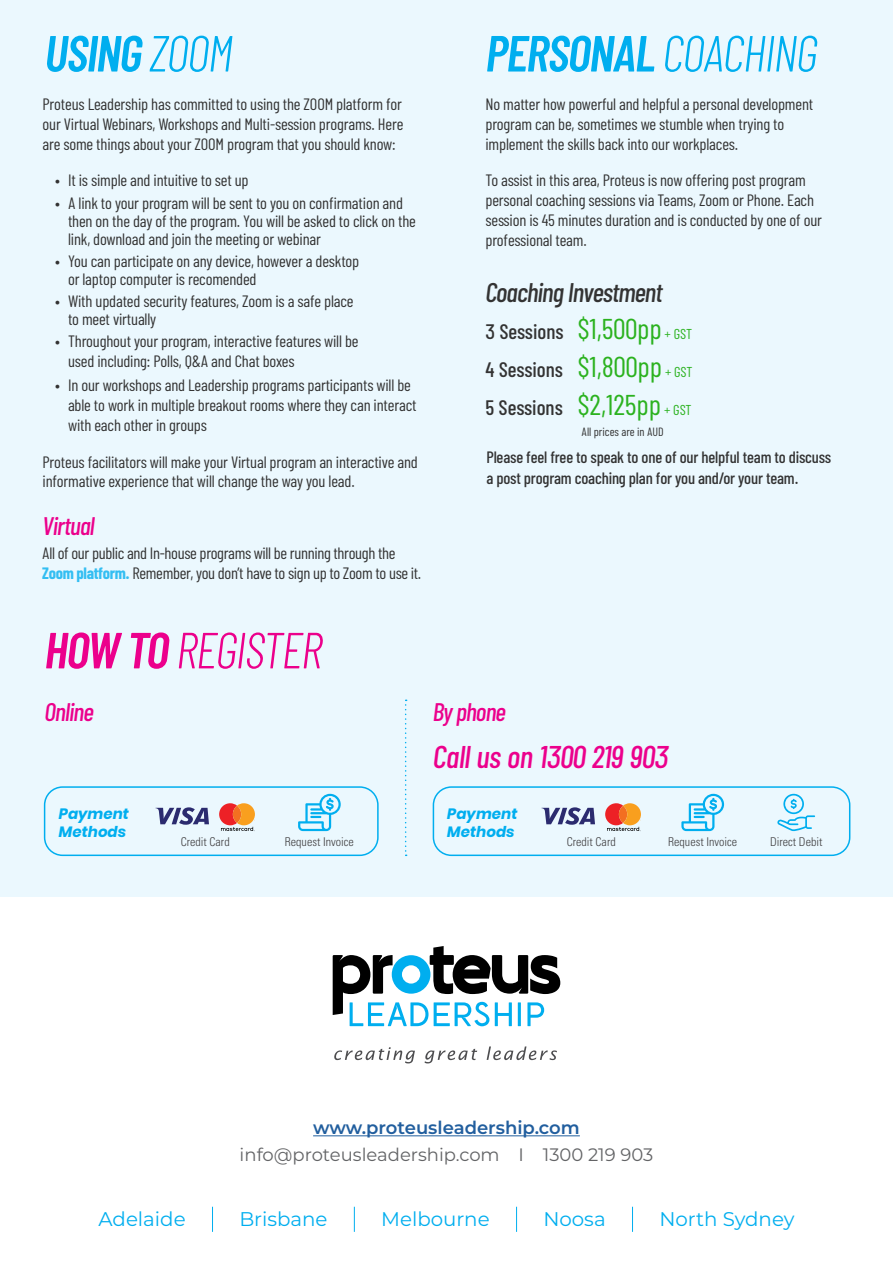
<style>
.page{position:relative;width:893px;height:1263px;background:#fff}
.page>*{position:absolute;margin:0;border:0;box-sizing:border-box;transform-origin:0 0}
.t1{font:italic 600 50.7px "Barlow Condensed";letter-spacing:-.03em;color:#00aeef}
.t2{font:italic 300 50.7px "Barlow Condensed";letter-spacing:-.03em;color:#ec008c}
.t3{font:italic 500 31.5px "Barlow Condensed";letter-spacing:-.01em;color:#ec008c}
.t4{font:28.65px "Barlow Condensed";color:#2bb21f}
.t5{font:italic 500 27px "Barlow Condensed";letter-spacing:-.03em;color:#333}
.Topics{font:italic 500 25.5px "Barlow Condensed";letter-spacing:-.03em;color:#ec008c}
.t6{font:500 21px "Barlow Condensed";color:#333}
.subheading{font:19.8px "Montserrat";color:#00aeef}
.subheading-2{font:18px "Montserrat";color:#636466}
.subheading-3{font:600 18px "Montserrat";color:#215e9e}
.Topics-2{font:16.5px/19.8px "Barlow Condensed";letter-spacing:-.01em;color:#333}
.Body_text{font:500 16.5px/21px "Barlow Condensed";letter-spacing:-.01em;color:#333}
.t7{font:italic 700 15px/18px "Poppins";color:#00aeef}
.table_copy{font:300 condensed 12.15px "Univers";color:#414042}
.Body_text-2{font:12px "Barlow Condensed";color:#333}
.s1{font-weight:300}
.s2{font-weight:700;color:#33bef2}
.s3{font-weight:600}
.s4{font-size:14.4px}
</style>
<div class="page">
<div style="left:0;top:0;width:893px;height:896px;background:#ebf8fe"></div>
<hr style="left:313px;top:1135px;width:267px;height:1px;background:#215e9e">
<svg style="left:333px;top:946px;width:227px;height:80px"></svg>
<svg style="left:334px;top:1047px;width:81px;height:16px"></svg>
<svg style="left:425px;top:1049px;width:52px;height:14px"></svg>
<svg style="left:487px;top:1046px;width:70px;height:14px"></svg>
<svg style="left:212px;top:1207px;width:1px;height:25px"></svg>
<svg style="left:354px;top:1207px;width:1px;height:25px"></svg>
<svg style="left:516px;top:1207px;width:1px;height:25px"></svg>
<svg style="left:632px;top:1207px;width:1px;height:25px"></svg>
<svg style="left:405px;top:699px;width:2px;height:157px"></svg>
<svg style="left:298px;top:794px;width:43px;height:37px"></svg>
<svg style="left:219px;top:803px;width:36px;height:28px"></svg>
<svg style="left:155px;top:807px;width:54px;height:18px"></svg>
<div style="left:44px;top:786px;width:335px;height:70px;border:2px solid #00aeef;border-radius:18px"></div>
<svg style="left:681px;top:794px;width:43px;height:37px"></svg>
<svg style="left:777px;top:794px;width:38px;height:37px"></svg>
<svg style="left:605px;top:803px;width:36px;height:28px"></svg>
<svg style="left:541px;top:807px;width:54px;height:18px"></svg>
<div style="left:433px;top:786px;width:417px;height:70px;border:2px solid #00aeef;border-radius:18px"></div>
<p class="t1" style="left:44px;top:22px;width:190px">USING <span class="s1">ZOOM</span></p>
<p class="Topics-2" style="left:43px;top:94px;width:362px;text-align:justify">Proteus Leadership has committed to using the ZOOM platform for our Virtual Webinars, Workshops and Multi-session programs. Here are some things about your ZOOM program that you should know:</p>
<p class="Topics-2" style="left:55px;top:170px;width:195px">• It is simple and intuitive to set up</p>
<p class="Topics-2" style="left:68px;top:193px;width:349px;line-height:18px;text-indent:-13px">• A link to your program will be sent to you on confirmation and then on the day of the program. You will be asked to click on the link, download and join the meeting or webinar</p>
<p class="Topics-2" style="left:68px;top:252px;width:293px;line-height:18px;text-indent:-13px">• You can participate on any device, however a desktop or laptop computer is recomended</p>
<p class="Topics-2" style="left:68px;top:292px;width:287px;line-height:18px;text-indent:-13px">• With updated security features, Zoom is a safe place to meet virtually</p>
<p class="Topics-2" style="left:68px;top:331px;width:292px;text-indent:-13px">• Throughout your program, interactive features will be used including: Polls, Q&amp;A and Chat boxes</p>
<p class="Topics-2" style="left:68px;top:375px;width:350px;text-indent:-13px">• In our workshops and Leadership programs participants will be able to work in multiple breakout rooms where they can interact with each other in groups</p>
<p class="Topics-2" style="left:43px;top:451px;width:377px">Proteus facilitators will make your Virtual program an interactive and informative experience that will change the way you lead.</p>
<p class="Topics" style="left:42px;top:510px;width:54px">Virtual</p>
<p class="Topics-2" style="left:42px;top:543px;width:381px">All of our public and In-house programs will be running through the<br><span class="s2">Zoom platform.</span> Remember, you don’t have to sign up to Zoom to use it.</p>
<p class="t2" style="left:44px;top:618px;width:279px"><span class="s3">HOW TO</span> REGISTER</p>
<p class="t1" style="left:485px;top:22px;width:333px">PERSONAL <span class="s1">COACHING</span></p>
<p class="Topics-2" style="left:485px;top:94px;width:329px">No matter how powerful and helpful a personal development program can be, sometimes we stumble when trying to implement the skills back into our workplaces.</p>
<p class="Topics-2" style="left:485px;top:170px;width:338px">To assist in this area, Proteus is now offering post program personal coaching sessions via Teams, Zoom or Phone. Each session is 45 minutes duration and is conducted by one of our professional team.</p>
<p class="t5" style="left:485px;top:276px;width:179px">Coaching Investment</p>
<p class="t6" style="left:485px;top:318px;width:80px">3 Sessions</p>
<p class="t4" style="left:577px;top:310px;width:116px">$1,500pp <span class="s4">+ GST</span></p>
<p class="t6" style="left:485px;top:356px;width:79px">4 Sessions</p>
<p class="t4" style="left:577px;top:349px;width:117px">$1,800pp <span class="s4">+ GST</span></p>
<p class="t6" style="left:485px;top:394px;width:79px">5 Sessions</p>
<p class="t4" style="left:577px;top:387px;width:116px">$2,125pp <span class="s4">+ GST</span></p>
<p class="Body_text-2" style="left:582px;top:425px;width:84px">All prices are in AUD</p>
<p class="Body_text" style="left:486px;top:446px;width:346px">Please feel free to speak to one of our helpful team to discuss a post program coaching plan for you and/or your team.</p>
<p class="Topics" style="left:45px;top:696px;width:51px">Online</p>
<p class="Topics" style="left:433px;top:696px;width:75px">By phone</p>
<p class="t3" style="left:433px;top:737px;width:237px">Call us on 1300 219 903</p>
<p class="t7" style="left:59px;top:805px;width:72px">Payment<br>Methods</p>
<p class="t7" style="left:447px;top:805px;width:72px">Payment<br>Methods</p>
<p class="table_copy" style="left:181px;top:834px;width:50px">Credit Card</p>
<p class="table_copy" style="left:285px;top:834px;width:71px">Request Invoice</p>
<p class="table_copy" style="left:567px;top:834px;width:50px">Credit Card</p>
<p class="table_copy" style="left:668px;top:834px;width:71px">Request Invoice</p>
<p class="table_copy" style="left:770px;top:834px;width:54px">Direct Debit</p>
<p class="subheading-3" style="left:313px;top:1115px;width:268px">www.proteusleadership.com</p>
<p class="subheading-2" style="left:240px;top:1142px;width:415px">info@proteusleadership.com I 1300 219 903</p>
<p class="subheading" style="left:98px;top:1205px;width:89px">Adelaide</p>
<p class="subheading" style="left:239px;top:1205px;width:90px">Brisbane</p>
<p class="subheading" style="left:381px;top:1205px;width:110px">Melbourne</p>
<p class="subheading" style="left:543px;top:1205px;width:64px">Noosa</p>
<p class="subheading" style="left:659px;top:1205px;width:137px">North Sydney</p>
</div>
